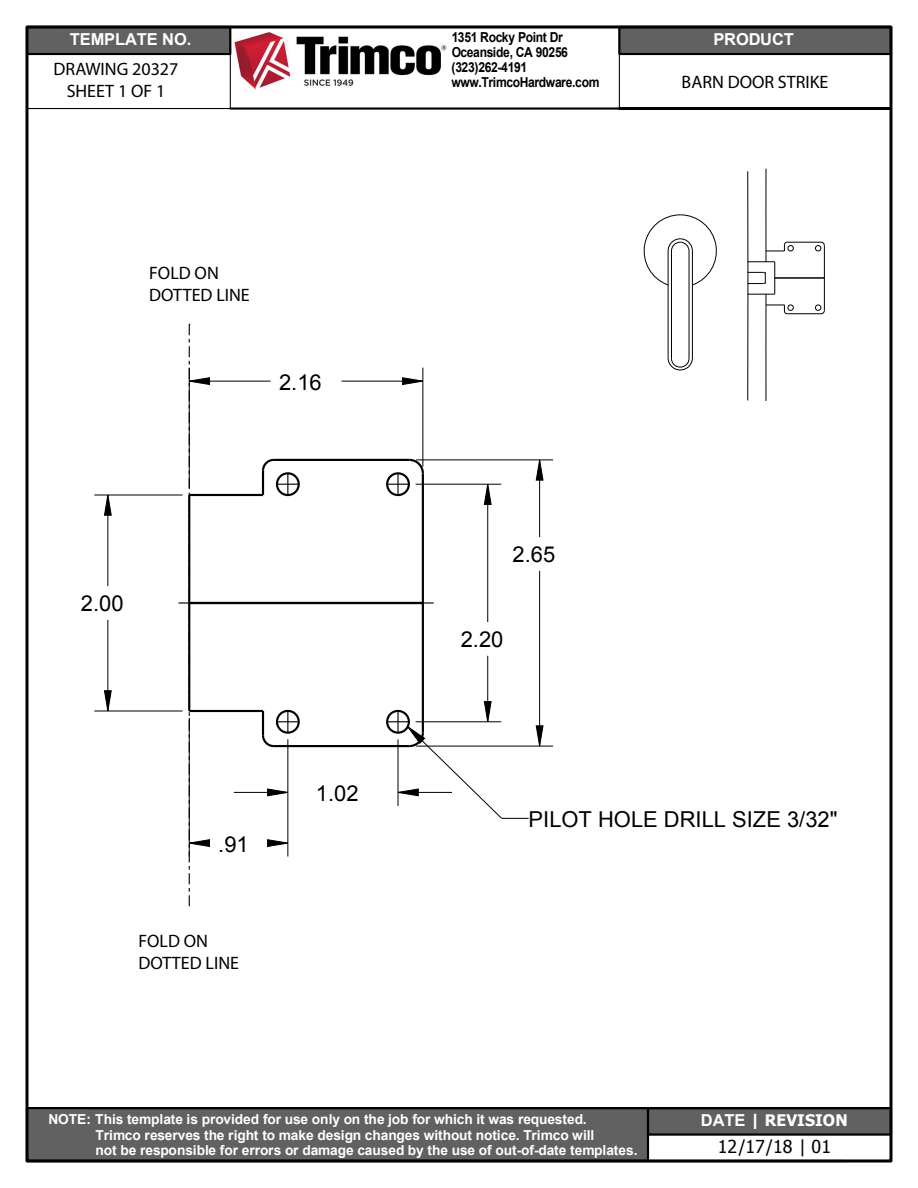
<style>
.page{position:relative;width:918px;height:1188px;background:#fff}
.page>*{position:absolute;margin:0;border:0;box-sizing:border-box;transform-origin:0 0}
.t1{font:21.9px "Arial";color:#000}
.t2{font:18px/21.6px "Myriad Pro";color:#000}
.t3{font:17.85px "Tahoma";color:#000}
.t4{font:700 16.5px "Arial";letter-spacing:-.005em;color:#fff}
.t5{font:700 15.9px "Tahoma";letter-spacing:.01em;color:#fff}
.t6{font:700 13.8px/15.3px "Arial";letter-spacing:-.005em;color:#fff}
.t7{font:700 13.8px/15.1px "Arial";letter-spacing:-.03em;color:#000;scale:.88 1}
.s1{font-family:"Arial";font-size:16.5px}
</style>
<div class="page">
<img style="left:231px;top:30px;width:216px;height:61px">
<div style="left:25px;top:26px;width:203px;height:29px;background:#616161"></div>
<div style="left:621px;top:26px;width:272px;height:29px;background:#616161"></div>
<svg style="left:25px;top:1106px;width:868px;height:57px;background:#757575"></svg>
<div style="left:618px;top:26px;width:274px;height:29px;border:2px solid #000"></div>
<div style="left:26px;top:26px;width:205px;height:29px;border:2px solid #000"></div>
<hr style="left:27px;top:1160px;width:864px;height:2px;background:#000">
<hr style="left:88px;top:1107px;width:803px;height:2px;background:#000">
<hr style="left:230px;top:107px;width:661px;height:3px;background:#000">
<hr style="left:27px;top:26px;width:864px;height:2px;background:#000">
<hr style="left:27px;top:108px;width:203px;height:1px;background:#000">
<hr style="left:27px;top:1108px;width:61px;height:1px;background:#000">
<hr style="left:230px;top:27px;width:1px;height:82px;background:#000">
<hr style="left:27px;top:53px;width:203px;height:2px;background:#000">
<hr style="left:648px;top:1134px;width:243px;height:1px;background:#000">
<hr style="left:647px;top:1108px;width:2px;height:53px;background:#000">
<hr style="left:619px;top:27px;width:1px;height:82px;background:#000">
<svg style="left:536px;top:459px;width:8px;height:22px"></svg>
<svg style="left:536px;top:725px;width:8px;height:21px"></svg>
<svg style="left:104px;top:494px;width:8px;height:22px"></svg>
<svg style="left:104px;top:690px;width:8px;height:21px"></svg>
<hr style="left:108px;top:495px;width:1px;height:91px;background:#000">
<hr style="left:108px;top:620px;width:1px;height:91px;background:#000">
<hr style="left:416px;top:746px;width:137px;height:1px;background:#000">
<hr style="left:94px;top:711px;width:89px;height:1px;background:#000">
<hr style="left:94px;top:495px;width:89px;height:1px;background:#000">
<hr style="left:416px;top:460px;width:137px;height:1px;background:#000">
<hr style="left:539px;top:460px;width:1px;height:77px;background:#000">
<hr style="left:539px;top:571px;width:1px;height:175px;background:#000">
<svg style="left:178px;top:324px;width:351px;height:582px"></svg>
<hr style="left:787px;top:313px;width:34px;height:1px;background:#000">
<hr style="left:775px;top:278px;width:49px;height:1px;background:#000">
<hr style="left:787px;top:242px;width:34px;height:1px;background:#000">
<svg style="left:667px;top:357px;width:26px;height:14px"></svg>
<hr style="left:668px;top:251px;width:1px;height:107px;background:#000">
<hr style="left:671px;top:251px;width:1px;height:107px;background:#000">
<hr style="left:689px;top:251px;width:1px;height:107px;background:#000">
<hr style="left:692px;top:251px;width:1px;height:107px;background:#000">
<hr style="left:824px;top:246px;width:1px;height:64px;background:#000">
<svg style="left:643px;top:214px;width:74px;height:72px"></svg>
<svg style="left:815px;top:305px;width:10px;height:9px"></svg>
<svg style="left:815px;top:241px;width:10px;height:10px"></svg>
<svg style="left:747px;top:168px;width:47px;height:233px"></svg>
<p class="t7" style="left:452px;top:30px;width:170px">1351 Rocky Point Dr<br>Oceanside, CA 90256 (323)262-4191 www.TrimcoHardware.com</p>
<p class="t4" style="left:70px;top:29px;width:123px">TEMPLATE NO.</p>
<p class="t4" style="left:713px;top:29px;width:82px">PRODUCT</p>
<h2 class="t2" style="left:54px;top:58px;width:126px;text-align:center">DRAWING 20327<br>SHEET 1 OF 1</h2>
<h2 class="t2" style="left:682px;top:71px;width:148px">BARN DOOR STRIKE</h2>
<h2 class="t2" style="left:149px;top:262px;width:102px">FOLD ON<br>DOTTED LINE</h2>
<h1 class="t1" style="left:279px;top:368px;width:44px">2.16</h1>
<h1 class="t1" style="left:81px;top:589px;width:44px">2.00</h1>
<h1 class="t1" style="left:218px;top:830px;width:32px">.91</h1>
<h2 class="t2" style="left:138px;top:930px;width:102px">FOLD ON<br>DOTTED LINE</h2>
<h1 class="t1" style="left:316px;top:779px;width:44px">1.02</h1>
<h1 class="t1" style="left:513px;top:540px;width:44px">2.65</h1>
<h1 class="t1" style="left:461px;top:625px;width:44px">2.20</h1>
<h1 class="t1" style="left:529px;top:805px;width:310px">PILOT HOLE DRILL SIZE 3/32"</h1>
<p class="t6" style="left:95px;top:1112px;width:544px;text-indent:-47px">NOTE: This template is provided for use only on the job for which it was requested.<br>Trimco reserves the right to make design changes without notice. Trimco will<br>not be responsible for errors or damage caused by the use of out-of-date templates.</p>
<p class="t5" style="left:701px;top:1109px;width:148px"><span class="s1">DATE</span> | REVISION</p>
<p class="t3" style="left:718px;top:1135px;width:115px">12/17/18 | 01</p>
</div>
